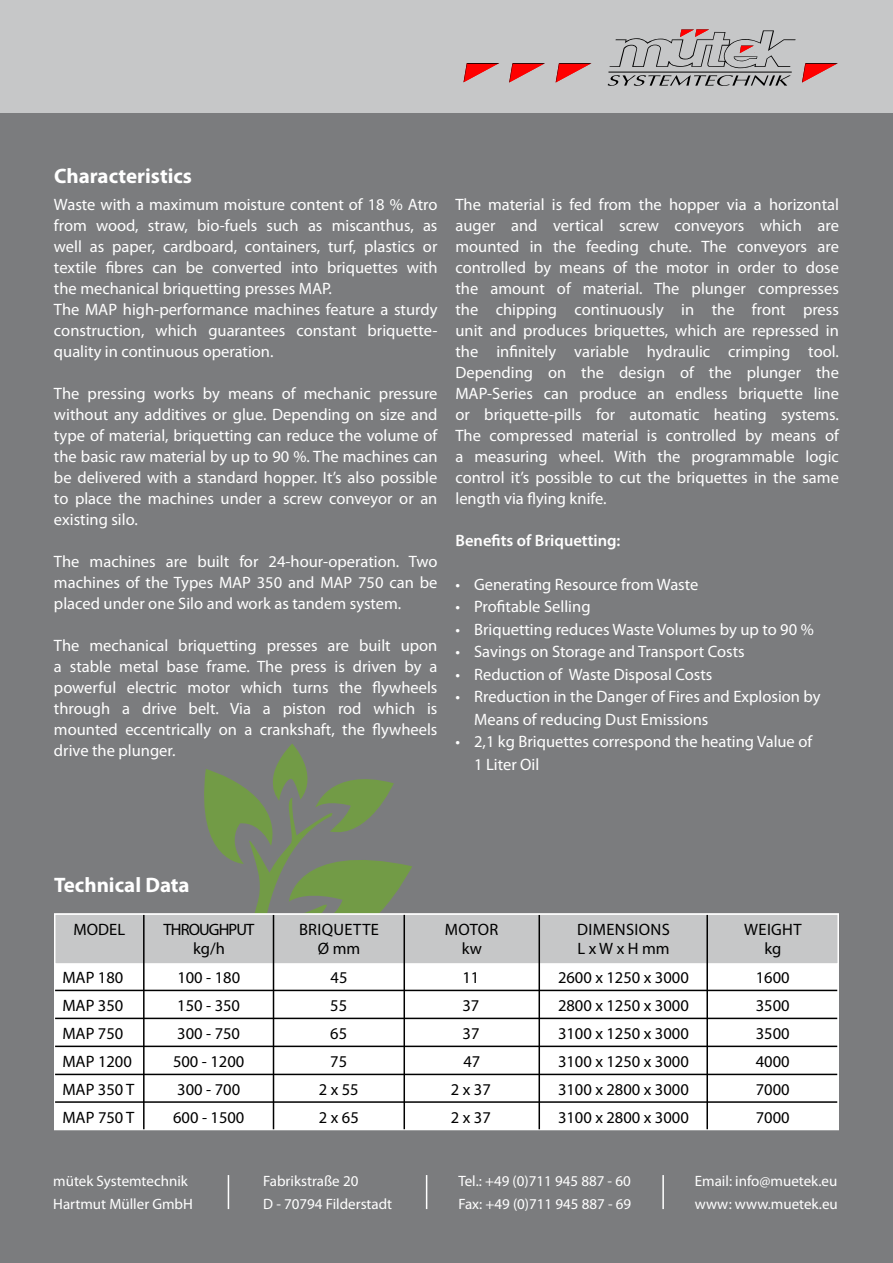
<style>
.page{position:relative;width:893px;height:1263px;background:#fff}
.page>*{position:absolute;margin:0;border:0;box-sizing:border-box;transform-origin:0 0}
.t1{font:700 21px "Myriad Pro";color:#fff}
.t2{font:16.5px/21px "Myriad Pro";color:#fff;text-align:justify}
.t3{font:16.5px/27.9px "Myriad Pro";color:#000;text-align:center}
.t4{font:16.5px/19.8px "Myriad Pro";letter-spacing:.02em;color:#000}
.t5{font:600 16.5px "Myriad Pro";color:#fff}
.t6{font:15px/22.5px "Myriad Pro";color:#fff}
</style>
<div class="page">
<div style="left:0;top:0;width:893px;height:117px;background:#c6c7c8"></div>
<div style="left:0;top:113px;width:893px;height:1150px;background:#7b7c7e"></div>
<svg style="left:608px;top:29px;width:230px;height:57px"></svg>
<svg style="left:463px;top:63px;width:129px;height:20px"></svg>
<hr style="left:426px;top:1175px;width:1px;height:34px;background:#fff">
<hr style="left:662px;top:1175px;width:2px;height:34px;background:#fff">
<hr style="left:228px;top:1175px;width:1px;height:34px;background:#fff">
<svg style="left:204px;top:744px;width:208px;height:169px"></svg>
<div style="left:54px;top:913px;width:785px;height:217px;background:#fff"></div>
<div style="left:54px;top:913px;width:785px;height:52px;background:#c6c7c8;border:2px solid #fff"></div>
<hr style="left:143px;top:915px;width:2px;height:214px;background:#000">
<hr style="left:273px;top:915px;width:1px;height:214px;background:#000">
<hr style="left:403px;top:915px;width:2px;height:214px;background:#000">
<hr style="left:538px;top:915px;width:2px;height:214px;background:#000">
<hr style="left:55px;top:1101px;width:782px;height:2px;background:#000">
<hr style="left:55px;top:1074px;width:782px;height:1px;background:#000">
<hr style="left:55px;top:1045px;width:782px;height:2px;background:#000">
<hr style="left:55px;top:1018px;width:782px;height:1px;background:#000">
<hr style="left:55px;top:990px;width:782px;height:1px;background:#000">
<hr style="left:706px;top:915px;width:2px;height:214px;background:#000">
<p class="t1" style="left:54px;top:162px;width:140px">Characteristics</p>
<p class="t2" style="left:54px;top:194px;width:385px;text-align:left">Waste with a maximum moisture content of 18 % Atro from wood, straw, bio-fuels such as miscanthus, as well as paper, cardboard, containers, turf, plastics or textile fibres can be converted into briquettes with the mechanical briquetting presses MAP.<br>The MAP high-performance machines feature a sturdy construction, which guarantees constant briquette&shy;quality in continuous operation.</p>
<p class="t2" style="left:54px;top:383px;width:385px">The pressing works by means of mechanic pressure without any additives or glue. Depending on size and type of material, briquetting can reduce the volume of the basic raw material by up to 90 %. The machines can be delivered with a standard hopper. It’s also possible to place the machines under a screw conveyor or an existing silo.</p>
<p class="t2" style="left:54px;top:551px;width:385px">The machines are built for 24-hour-operation. Two machines of the Types MAP 350 and MAP 750 can be placed under one Silo and work as tandem system.</p>
<p class="t2" style="left:54px;top:635px;width:385px">The mechanical briquetting presses are built upon a stable metal base frame. The press is driven by a powerful electric motor which turns the flywheels through a drive belt. Via a piston rod which is mounted eccentrically on a crankshaft, the flywheels drive the plunger.</p>
<p class="t2" style="left:455px;top:194px;width:385px">The material is fed from the hopper via a horizontal auger and vertical screw conveyors which are mounted in the feeding chute. The conveyors are controlled by means of the motor in order to dose the amount of material. The plunger compresses the chipping continuously in the front press unit and produces briquettes, which are repressed in the infinitely variable hydraulic crimping tool.<br>Depending on the design of the plunger the MAP-Series can produce an endless briquette line or briquette-pills for automatic heating systems.<br>The compressed material is controlled by means of a measuring wheel. With the programmable logic control it’s possible to cut the briquettes in the same length via flying knife.</p>
<p class="t5" style="left:455px;top:530px;width:167px">Benefits of Briquetting:</p>
<p class="t2" style="left:455px;top:573px;width:244px">• Generating Resource from Waste</p>
<p class="t2" style="left:455px;top:596px;width:137px">• Profitable Selling</p>
<p class="t2" style="left:455px;top:618px;width:360px">• Briquetting reduces Waste Volumes by up to 90 %</p>
<p class="t2" style="left:455px;top:641px;width:291px">• Savings on Storage and Transport Costs</p>
<p class="t2" style="left:455px;top:663px;width:258px">• Reduction of Waste Disposal Costs</p>
<p class="t2" style="left:474px;top:685px;width:348px;line-height:22.5px;text-indent:-19px">• Rreduction in the Danger of Fires and Explosion by<br>Means of reducing Dust Emissions</p>
<p class="t2" style="left:474px;top:730px;width:340px;line-height:22.5px;text-indent:-19px">• 2,1 kg Briquettes correspond the heating Value of<br>1 Liter Oil</p>
<p class="t1" style="left:54px;top:871px;width:137px">Technical Data</p>
<p class="t3" style="left:74px;top:915px;width:53px">MODEL</p>
<p class="t3" style="left:164px;top:919px;width:90px;line-height:19.8px">Throughput kg/h</p>
<p class="t4" style="left:318px;top:919px;width:44px;text-indent:-19px">Briquette<br>Ø mm</p>
<p class="t3" style="left:462px;top:919px;width:22px;line-height:19.8px;text-align:left;text-indent:-17px">Motor kw</p>
<p class="t4" style="left:577px;top:919px;width:94px">Dimensions<br>L x W x H mm</p>
<p class="t3" style="left:744px;top:919px;width:39px;line-height:19.8px;text-align:right">Weight kg</p>
<p class="t3" style="left:63px;top:963px;width:62px">MAP 180</p>
<p class="t3" style="left:173px;top:963px;width:73px;text-align:left">100 - 180<br>150 - 350<br>300 - 750<br>500 - 1200<br>300 - 700<br>600 - 1500</p>
<p class="t3" style="left:319px;top:963px;width:42px">45<br>55<br>65<br>75<br>2 x 55<br>2 x 65</p>
<p class="t3" style="left:462px;top:963px;width:19px;text-align:justify">11<br>37<br>37</p>
<p class="t3" style="left:558px;top:963px;width:132px">2600 x 1250 x 3000</p>
<p class="t3" style="left:756px;top:963px;width:35px">1600</p>
<p class="t3" style="left:63px;top:991px;width:73px;text-align:left">MAP 350<br>MAP 750<br>MAP 1200<br>MAP 350 T<br>MAP 750 T</p>
<p class="t3" style="left:558px;top:991px;width:132px;text-align:justify">2800 x 1250 x 3000<br>3100 x 1250 x 3000<br>3100 x 1250 x 3000<br>3100 x 2800 x 3000<br>3100 x 2800 x 3000</p>
<p class="t3" style="left:756px;top:991px;width:35px;text-align:justify">3500<br>3500<br>4000<br>7000<br>7000</p>
<p class="t3" style="left:451px;top:1047px;width:42px">47<br>2 x 37<br>2 x 37</p>
<p class="t6" style="left:53px;top:1170px;width:141px">mütek Systemtechnik<br>Hartmut Müller GmbH</p>
<p class="t6" style="left:263px;top:1170px;width:131px">Fabrikstraße 20<br>D - 70794 Filderstadt</p>
<p class="t6" style="left:458px;top:1170px;width:174px">Tel.: +49 (0)711 945 887 - 60<br>Fax: +49 (0)711 945 887 - 69</p>
<p class="t6" style="left:695px;top:1170px;width:144px">Email: info@muetek.eu www: www.muetek.eu</p>
</div>
